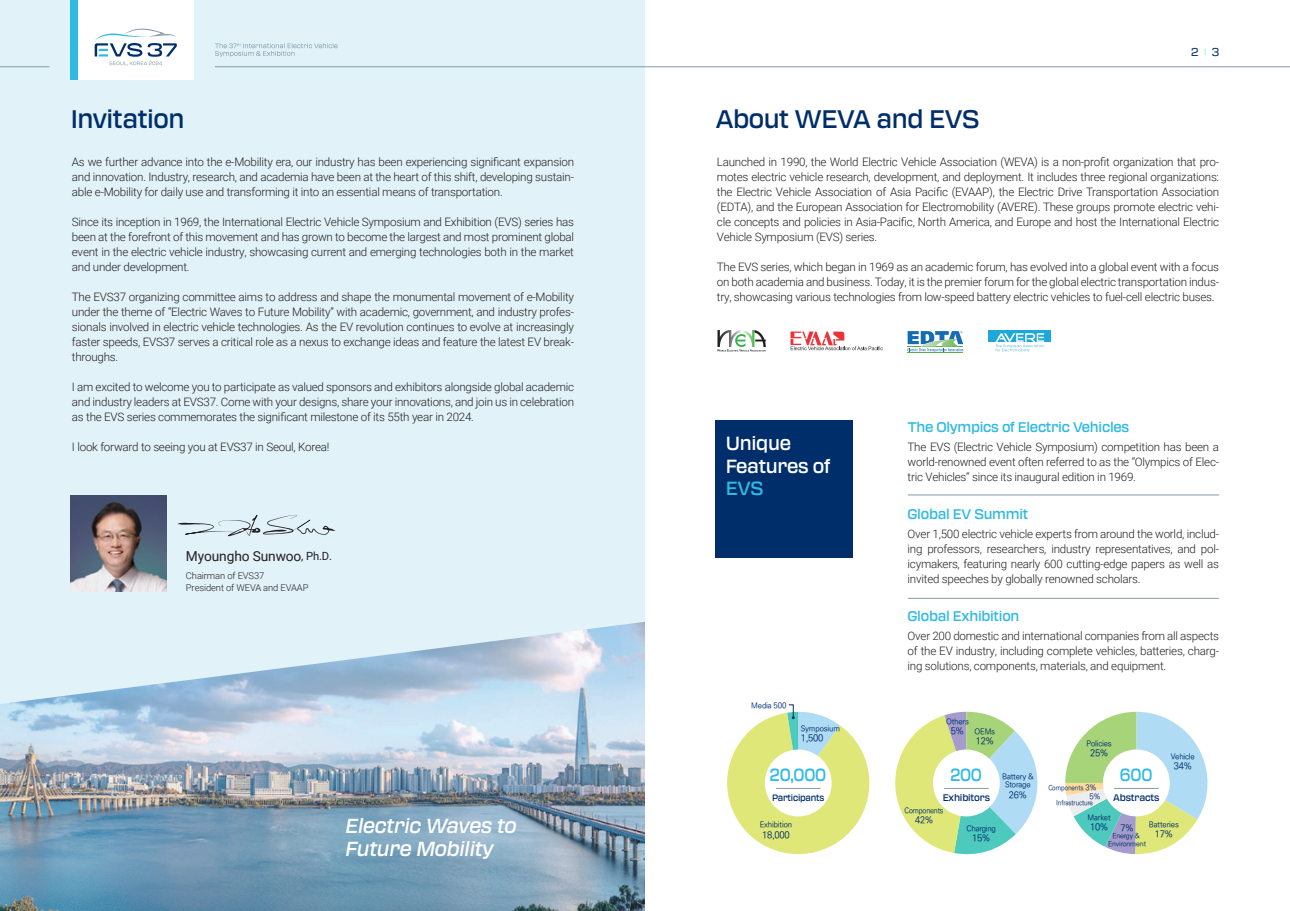
<style>
.page{position:relative;width:1290px;height:911px;background:#fff}
.page>*{position:absolute;margin:0;border:0;box-sizing:border-box;transform-origin:0 0}
.단락제목_22{font:500 25px "Transducer";letter-spacing:-.02em;color:#002e6b;scale:.95 1}
.단락제목{font:italic 500 20px/22.5px "Transducer";letter-spacing:-.02em;color:#fff;scale:.95 1}
.중제목{font:500 18.75px "Transducer";letter-spacing:-.02em;color:#fff;scale:.95 1}
.중제목-2{font:500 18.75px "Transducer";color:#2fb9e3;scale:.95 1}
.t1{font:500 17.25px "Transducer";letter-spacing:-.02em;color:#2fb9e3;scale:.85 1}
.본문{font:500 13.75px "Transducer";letter-spacing:-.02em;color:#2fb9e3;scale:.95 1}
.t2{font:13.75px "Roboto";letter-spacing:-.01em;color:#231f20}
.본문-2{font:300 11.62px/15px "Roboto";letter-spacing:-.02em;color:#231f20;text-align:justify}
.t3{font:11.25px "Transducer";color:#002e6b}
.t4{font:9.38px "Ko Pub World Dotum PM";letter-spacing:-.02em;color:#002e6b}
.t5{font:300 9.38px "Roboto";letter-spacing:-.01em;color:#231f20}
.t6{font:500 9.38px "Transducer";letter-spacing:-.02em;color:#002e6b;scale:.95 1}
.t7{font:500 9.38px "Transducer";letter-spacing:-.02em;color:#002e6b;scale:.93 1}
.t8{font:500 9.12px "Transducer";letter-spacing:-.025em;color:#002e6b;scale:.9 1}
.t9{font:7.88px/7.9px "Ko Pub World Dotum PM";letter-spacing:-.02em;color:#002e6b;text-align:center}
.t10{font:7.88px "Ko Pub World Dotum PM";letter-spacing:-.02em;color:#002e6b;scale:.9 1}
.t11{font:7.12px "Ko Pub World Dotum PM";letter-spacing:-.02em;color:#002e6b;scale:.9 1}
.t12{font:7.12px/7.9px "Ko Pub World Dotum PM";letter-spacing:-.02em;color:#002e6b;text-align:center}
.s1{font-size:11.25px}
.s2{font-size:7.88px}
</style>
<div class="page">
<div style="left:0;top:0;width:645px;height:911px;background:#e1f2f9"></div>
<img style="left:0;top:622px;width:645px;height:289px">
<img style="left:71px;top:495px;width:95px;height:96px">
<svg style="left:177px;top:515px;width:158px;height:21px"></svg>
<svg style="left:717px;top:330px;width:49px;height:21px"></svg>
<svg style="left:790px;top:331px;width:93px;height:19px"></svg>
<hr style="left:907px;top:352px;width:56px;height:1px;background:#5bae45">
<svg style="left:907px;top:331px;width:56px;height:21px"></svg>
<div style="left:988px;top:331px;width:63px;height:11px;background:#1da8d9"></div>
<svg style="left:995px;top:333px;width:49px;height:19px"></svg>
<div style="left:716px;top:420px;width:137px;height:137px;background:#002e6b"></div>
<svg style="left:727px;top:704px;width:142px;height:150px"></svg>
<hr style="left:776px;top:788px;width:44px;height:1px;background:#839ca9">
<svg style="left:1065px;top:712px;width:142px;height:142px"></svg>
<svg style="left:895px;top:712px;width:142px;height:142px"></svg>
<hr style="left:944px;top:788px;width:44px;height:1px;background:#839ca9">
<hr style="left:1114px;top:788px;width:44px;height:1px;background:#839ca9">
<hr style="left:908px;top:495px;width:311px;height:1px;background:#839ca9">
<hr style="left:908px;top:598px;width:311px;height:1px;background:#839ca9">
<div style="left:71px;top:0;width:7px;height:80px;background:#2fb9e3"></div>
<svg style="left:215px;top:43px;width:122px;height:14px"></svg>
<hr style="left:215px;top:67px;width:1075px;height:1px;background:#839ca9">
<hr style="left:0;top:67px;width:49px;height:1px;background:#839ca9">
<div style="left:78px;top:0;width:115px;height:80px;background:#fff"></div>
<svg style="left:95px;top:28px;width:82px;height:38px"></svg>
<p class="단락제목_22" style="left:71px;top:101px;width:121px">Invitation</p>
<p class="본문-2" style="left:72px;top:154px;width:504px">As we further advance into the e-Mobility era, our industry has been experiencing significant expansion and innovation. Industry, research, and academia have been at the heart of this shift, developing sustain&shy;able e-Mobility for daily use and transforming it into an essential means of transportation.</p>
<p class="본문-2" style="left:72px;top:214px;width:504px">Since its inception in 1969, the International Electric Vehicle Symposium and Exhibition (EVS) series has been at the forefront of this movement and has grown to become the largest and most prominent global event in the electric vehicle industry, showcasing current and emerging technologies both in the market and under development.</p>
<p class="본문-2" style="left:72px;top:289px;width:504px">The EVS37 organizing committee aims to address and shape the monumental movement of e-Mobility under the theme of “Electric Waves to Future Mobility” with academic, government, and industry profes&shy;sionals involved in electric vehicle technologies. As the EV revolution continues to evolve at increasingly faster speeds, EVS37 serves a critical role as a nexus to exchange ideas and feature the latest EV break&shy;throughs.</p>
<p class="본문-2" style="left:72px;top:379px;width:504px">I am excited to welcome you to participate as valued sponsors and exhibitors alongside global academic and industry leaders at EVS37. Come with your designs, share your innovations, and join us in celebration as the EVS series commemorates the significant milestone of its 55th year in 2024.</p>
<p class="본문-2" style="left:72px;top:439px;width:259px">I look forward to seeing you at EVS37 in Seoul, Korea!</p>
<p class="t2" style="left:186px;top:546px;width:148px">Myoungho Sunwoo<span class="s1">, Ph.D.</span></p>
<p class="t5" style="left:186px;top:569px;width:80px">Chairman of EVS37</p>
<p class="t5" style="left:186px;top:581px;width:124px">President of WEVA and EVAAP</p>
<p class="단락제목" style="left:345px;top:814px;width:182px">Electric Waves to<br>Future Mobility</p>
<p class="t3" style="left:1191px;top:44px;width:30px">2 <sup>|</sup> 3</p>
<p class="단락제목_22" style="left:716px;top:101px;width:279px">About WEVA and EVS</p>
<p class="본문-2" style="left:717px;top:154px;width:504px">Launched in 1990, the World Electric Vehicle Association (WEVA) is a non-profit organization that pro&shy;motes electric vehicle research, development, and deployment. It includes three regional organizations: the Electric Vehicle Association of Asia Pacific (EVAAP), the Electric Drive Transportation Association (EDTA), and the European Association for Electromobility (AVERE). These groups promote electric vehi&shy;cle concepts and policies in Asia-Pacific, North America, and Europe and host the International Electric Vehicle Symposium (EVS) series.</p>
<p class="본문-2" style="left:717px;top:259px;width:504px">The EVS series, which began in 1969 as an academic forum, has evolved into a global event with a focus on both academia and business. Today, it is the premier forum for the global electric transportation indus&shy;try, showcasing various technologies from low-speed battery electric vehicles to fuel-cell electric buses.</p>
<p class="중제목" style="left:726px;top:430px;width:70px">Unique</p>
<p class="중제목" style="left:726px;top:453px;width:111px">Features of</p>
<p class="중제목-2" style="left:726px;top:475px;width:41px">EVS</p>
<p class="t9" style="left:751px;top:701px;width:37px">Media 500</p>
<p class="t9" style="left:801px;top:725px;width:41px">Symposium</p>
<p class="t4" style="left:801px;top:731px;width:24px">1,500</p>
<p class="t1" style="left:775px;top:762px;width:52px">1,500</p>
<p class="t7" style="left:770px;top:789px;width:59px">Symposium</p>
<p class="t1" style="left:770px;top:762px;width:68px">20,000</p>
<p class="t8" style="left:772px;top:791px;width:59px">Participants</p>
<p class="t9" style="left:760px;top:821px;width:34px">Exhibition</p>
<p class="t4" style="left:762px;top:828px;width:29px">18,000</p>
<p class="본문" style="left:907px;top:417px;width:235px">The Olympics of Electric Vehicles</p>
<p class="본문-2" style="left:907px;top:438px;width:313px">The EVS (Electric Vehicle Symposium) competition has been a world-renowned event often referred to as the “Olympics of Elec&shy;tric Vehicles” since its inaugural edition in 1969.</p>
<p class="본문" style="left:907px;top:505px;width:129px">Global EV Summit</p>
<p class="본문-2" style="left:907px;top:526px;width:313px">Over 1,500 electric vehicle experts from around the world, includ&shy;ing professors, researchers, industry representatives, and pol&shy;icymakers, featuring nearly 600 cutting-edge papers as well as invited speeches by globally renowned scholars.</p>
<p class="본문" style="left:907px;top:607px;width:119px">Global Exhibition</p>
<p class="본문-2" style="left:907px;top:628px;width:313px">Over 200 domestic and international companies from all aspects of the EV industry, including complete vehicles, batteries, charg&shy;ing solutions, components, materials, and equipment.</p>
<p class="t9" style="left:946px;top:717px;width:24px">Others</p>
<p class="t4" style="left:951px;top:724px;width:15px">5%</p>
<p class="t9" style="left:949px;top:721px;width:24px">Others</p>
<p class="t4" style="left:954px;top:727px;width:15px">5%</p>
<p class="t9" style="left:974px;top:728px;width:22px">OEMs</p>
<p class="t4" style="left:976px;top:734px;width:20px">12%</p>
<p class="t1" style="left:947px;top:762px;width:52px">1,500</p>
<p class="t7" style="left:941px;top:789px;width:59px">Symposium</p>
<p class="t1" style="left:950px;top:762px;width:39px">200</p>
<p class="t6" style="left:943px;top:790px;width:51px">Exhibitors</p>
<p class="t9" style="left:1002px;top:773px;width:33px">Battery &amp;<br>Storage</p>
<p class="t4" style="left:1009px;top:788px;width:20px">26%</p>
<p class="t9" style="left:912px;top:803px;width:25px">Europe</p>
<p class="t4" style="left:914px;top:809px;width:20px">25%</p>
<p class="t10" style="left:904px;top:805px;width:45px">Components</p>
<p class="t4" style="left:915px;top:813px;width:20px">42%</p>
<p class="t9" style="left:966px;top:825px;width:31px">Charging</p>
<p class="t4" style="left:972px;top:832px;width:20px">15%</p>
<p class="t9" style="left:1086px;top:739px;width:27px">Policies</p>
<p class="t4" style="left:1090px;top:746px;width:20px">25%</p>
<p class="t11" style="left:1048px;top:782px;width:55px">Components <span class="s2">3%</span></p>
<p class="t9" style="left:1089px;top:792px;width:12px">5%</p>
<p class="t11" style="left:1056px;top:797px;width:42px">Infrastructure</p>
<p class="t1" style="left:1120px;top:762px;width:40px">600</p>
<p class="t6" style="left:1113px;top:790px;width:50px">Abstracts</p>
<p class="t1" style="left:1122px;top:762px;width:13px">2</p>
<p class="t6" style="left:1114px;top:790px;width:51px">Exhibitors</p>
<p class="t9" style="left:1171px;top:752px;width:25px">Vehicle</p>
<p class="t4" style="left:1173px;top:759px;width:20px">34%</p>
<p class="t9" style="left:1087px;top:813px;width:25px">Market</p>
<p class="t4" style="left:1090px;top:820px;width:20px">10%</p>
<p class="t4" style="left:1087px;top:813px;width:20px">42%</p>
<p class="t9" style="left:1149px;top:821px;width:31px">Batteries</p>
<p class="t4" style="left:1155px;top:828px;width:20px">17%</p>
<p class="t4" style="left:1120px;top:821px;width:15px">7%</p>
<p class="t12" style="left:1108px;top:832px;width:40px">Energy &amp;<br>Environment</p>
<p class="t9" style="left:1138px;top:825px;width:31px">Charging</p>
</div>
